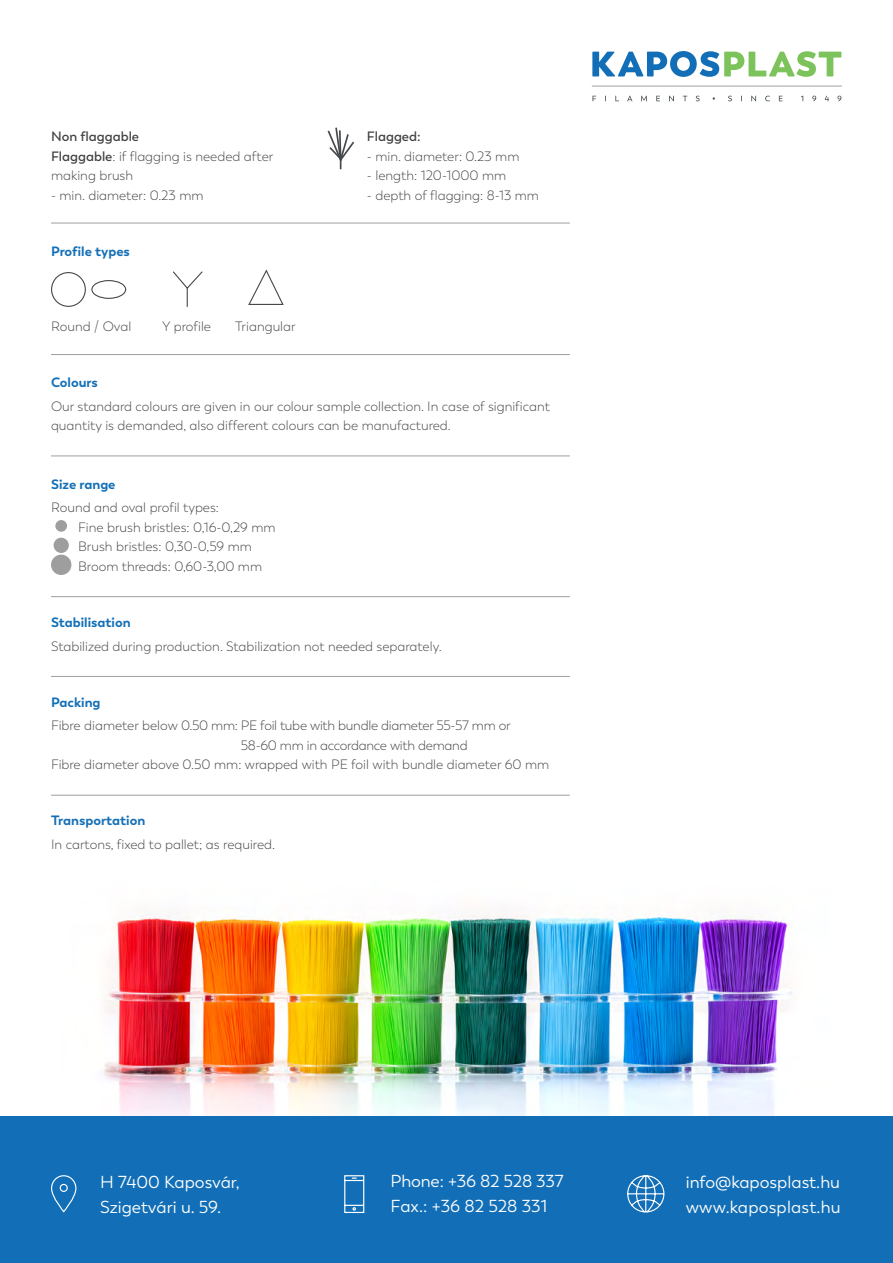
<style>
.page{position:relative;width:893px;height:1263px;background:#fff}
.page>*{position:absolute;margin:0;border:0;box-sizing:border-box;transform-origin:0 0}
.t1{font:17.25px/24.9px "Boston";color:#fff}
.t2{font:300 13.5px/19.5px "Boston";color:#414042}
.t3{font:300 13.5px "Boston";letter-spacing:-.02em;color:#414042}
.t4{font:700 13.5px "Boston";color:#126fb7}
.t5{font:600 13.5px "Boston";color:#414042}
.s1{font-weight:600}
</style>
<div class="page">
<img style="left:103px;top:912px;width:689px;height:204px">
<hr style="left:51px;top:223px;width:519px;height:1px;background:#9e9e9e">
<hr style="left:51px;top:354px;width:519px;height:1px;background:#9e9e9e">
<hr style="left:51px;top:456px;width:519px;height:1px;background:#9e9e9e">
<div style="left:55px;top:520px;width:12px;height:12px;background:#9e9e9e;border-radius:50%"></div>
<div style="left:54px;top:538px;width:15px;height:15px;background:#9e9e9e;border-radius:50%"></div>
<div style="left:51px;top:555px;width:20px;height:20px;background:#9e9e9e;border-radius:50%"></div>
<hr style="left:51px;top:596px;width:519px;height:1px;background:#9e9e9e">
<hr style="left:51px;top:676px;width:519px;height:1px;background:#9e9e9e">
<hr style="left:51px;top:795px;width:519px;height:1px;background:#9e9e9e">
<svg style="left:592px;top:51px;width:249px;height:26px"></svg>
<svg style="left:592px;top:96px;width:4px;height:5px"></svg>
<svg style="left:615px;top:96px;width:4px;height:5px"></svg>
<svg style="left:627px;top:96px;width:5px;height:5px"></svg>
<svg style="left:641px;top:96px;width:6px;height:5px"></svg>
<svg style="left:656px;top:96px;width:4px;height:5px"></svg>
<svg style="left:669px;top:96px;width:5px;height:5px"></svg>
<svg style="left:683px;top:96px;width:4px;height:5px"></svg>
<svg style="left:696px;top:96px;width:4px;height:5px"></svg>
<svg style="left:728px;top:96px;width:4px;height:5px"></svg>
<svg style="left:751px;top:96px;width:5px;height:5px"></svg>
<svg style="left:765px;top:96px;width:5px;height:5px"></svg>
<svg style="left:779px;top:96px;width:4px;height:5px"></svg>
<svg style="left:812px;top:96px;width:4px;height:5px"></svg>
<svg style="left:825px;top:96px;width:4px;height:5px"></svg>
<svg style="left:837px;top:96px;width:4px;height:5px"></svg>
<svg style="left:592px;top:86px;width:250px;height:1px"></svg>
<div style="left:0;top:1116px;width:893px;height:147px;background:#126fb7"></div>
<svg style="left:51px;top:1175px;width:26px;height:38px"></svg>
<svg style="left:627px;top:1175px;width:38px;height:38px"></svg>
<svg style="left:344px;top:1175px;width:21px;height:38px"></svg>
<div style="left:51px;top:272px;width:35px;height:35px;border:1px solid #45484a;border-radius:50%"></div>
<div style="left:91px;top:280px;width:35px;height:19px;border:1px solid #45484a;border-radius:50%"></div>
<svg style="left:173px;top:271px;width:30px;height:36px"></svg>
<svg style="left:248px;top:269px;width:36px;height:36px"></svg>
<svg style="left:327px;top:127px;width:28px;height:42px"></svg>
<p class="t2" style="left:51px;top:127px;width:224px"><span class="s1">Non flaggable<br>Flaggable</span>: if flagging is needed after making brush</p>
<p class="t2" style="left:51px;top:185px;width:154px">- min. diameter: 0.23 mm</p>
<p class="t4" style="left:51px;top:242px;width:81px">Profile types</p>
<p class="t2" style="left:51px;top:317px;width:82px">Round / Oval</p>
<p class="t2" style="left:162px;top:317px;width:50px">Y profile</p>
<p class="t2" style="left:235px;top:317px;width:62px">Triangular</p>
<p class="t5" style="left:367px;top:128px;width:55px">Flagged:</p>
<p class="t2" style="left:367px;top:146px;width:154px">- min. diameter: 0.23 mm</p>
<p class="t2" style="left:367px;top:166px;width:141px">- length: 120-1000 mm</p>
<p class="t2" style="left:367px;top:185px;width:174px">- depth of flagging: 8-13 mm</p>
<p class="t4" style="left:51px;top:374px;width:48px">Colours</p>
<p class="t2" style="left:51px;top:397px;width:500px">Our standard colours are given in our colour sample collection. In case of significant quantity is demanded, also different colours can be manufactured.</p>
<p class="t4" style="left:51px;top:475px;width:66px">Size range</p>
<p class="t2" style="left:78px;top:498px;width:199px;text-indent:-27px">Round and oval profil types:<br>Fine brush bristles: 0,16-0,29 mm<br>Brush bristles: 0,30-0,59 mm<br>Broom threads: 0,60-3,00 mm</p>
<p class="t4" style="left:51px;top:614px;width:81px">Stabilisation</p>
<p class="t2" style="left:51px;top:636px;width:392px">Stabilized during production. Stabilization not needed separately.</p>
<p class="t4" style="left:51px;top:693px;width:51px">Packing</p>
<p class="t3" style="left:51px;top:718px;width:461px">Fibre diameter below 0.50 mm: PE foil tube with bundle diameter 55-57 mm or</p>
<p class="t3" style="left:241px;top:737px;width:228px">58-60 mm in accordance with demand</p>
<p class="t2" style="left:51px;top:755px;width:500px">Fibre diameter above 0.50 mm: wrapped with PE foil with bundle diameter 60 mm</p>
<p class="t4" style="left:51px;top:812px;width:96px">Transportation</p>
<p class="t2" style="left:51px;top:835px;width:226px">In cartons, fixed to pallet; as required.</p>
<p class="t1" style="left:100px;top:1170px;width:141px">H 7400 Kaposvár,<br>Szigetvári u. 59.</p>
<p class="t1" style="left:391px;top:1168px;width:174px">Phone: +36 82 528 337<br>Fax.: +36 82 528 331</p>
<p class="t1" style="left:686px;top:1169px;width:157px">info@kaposplast.hu www.kaposplast.hu</p>
</div>
